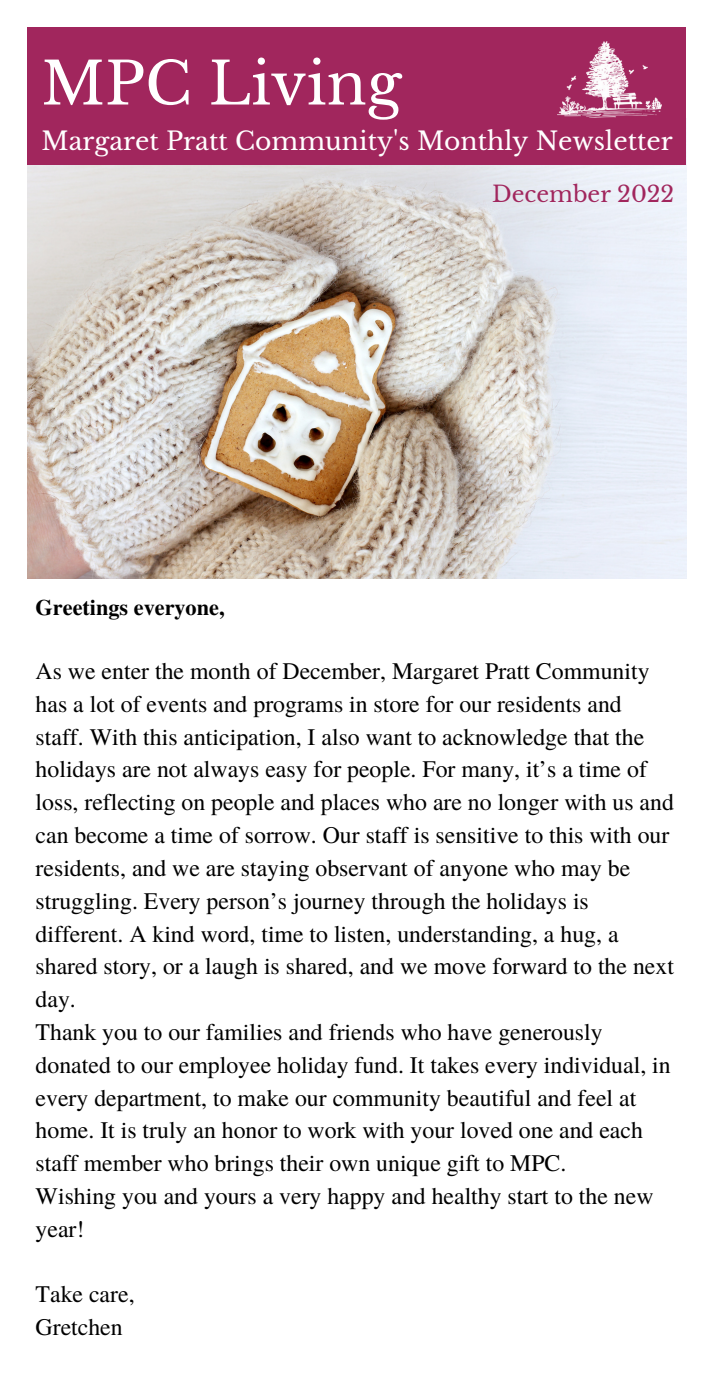
<style>
.page{position:relative;width:714px;height:1386px;background:#fff}
.page>*{position:absolute;margin:0;border:0;box-sizing:border-box;transform-origin:0 0}
.t1{font:58.45px "Libre Baskerville";color:#fff}
.t2{font:25.03px "Libre Baskerville";color:#fff}
.t3{font:23.8px/32.9px "Te X Gyre Termes";color:#000}
.t4{font:700 22.22px "Te X Gyre Termes";color:#000}
.t5{font:22.22px "Libre Baskerville";color:#a1265d}
</style>
<div class="page">
<img style="left:27px;top:165px;width:659px;height:414px">
<div style="left:27px;top:27px;width:659px;height:138px;background:#a1265d"></div>
<img style="left:558px;top:42px;width:103px;height:76px">
<h1 class="t1" style="left:41px;top:48px;width:362px">MPC Living</h1>
<p class="t2" style="left:41px;top:126px;width:633px">Margaret Pratt Community's Monthly Newsletter</p>
<p class="t4" style="left:36px;top:590px;width:190px">Greetings everyone,</p>
<p class="t5" style="left:492px;top:180px;width:184px">December 2022</p>
<p class="t3" style="left:36px;top:653px;width:640px">As we enter the month of December, Margaret Pratt Community has a lot of events and programs in store for our residents and staff. With this anticipation, I also want to acknowledge that the holidays are not always easy for people. For many, it’s a time of loss, reflecting on people and places who are no longer with us and can become a time of sorrow. Our staff is sensitive to this with our residents, and we are staying observant of anyone who may be struggling. Every person’s journey through the holidays is different. A kind word, time to listen, understanding, a hug, a shared story, or a laugh is shared, and we move forward to the next day.<br>Thank you to our families and friends who have generously donated to our employee holiday fund. It takes every individual, in every department, to make our community beautiful and feel at home. It is truly an honor to work with your loved one and each staff member who brings their own unique gift to MPC.<br>Wishing you and yours a very happy and healthy start to the new year!</p>
<p class="t3" style="left:36px;top:1277px;width:100px">Take care,<br>Gretchen</p>
</div>
